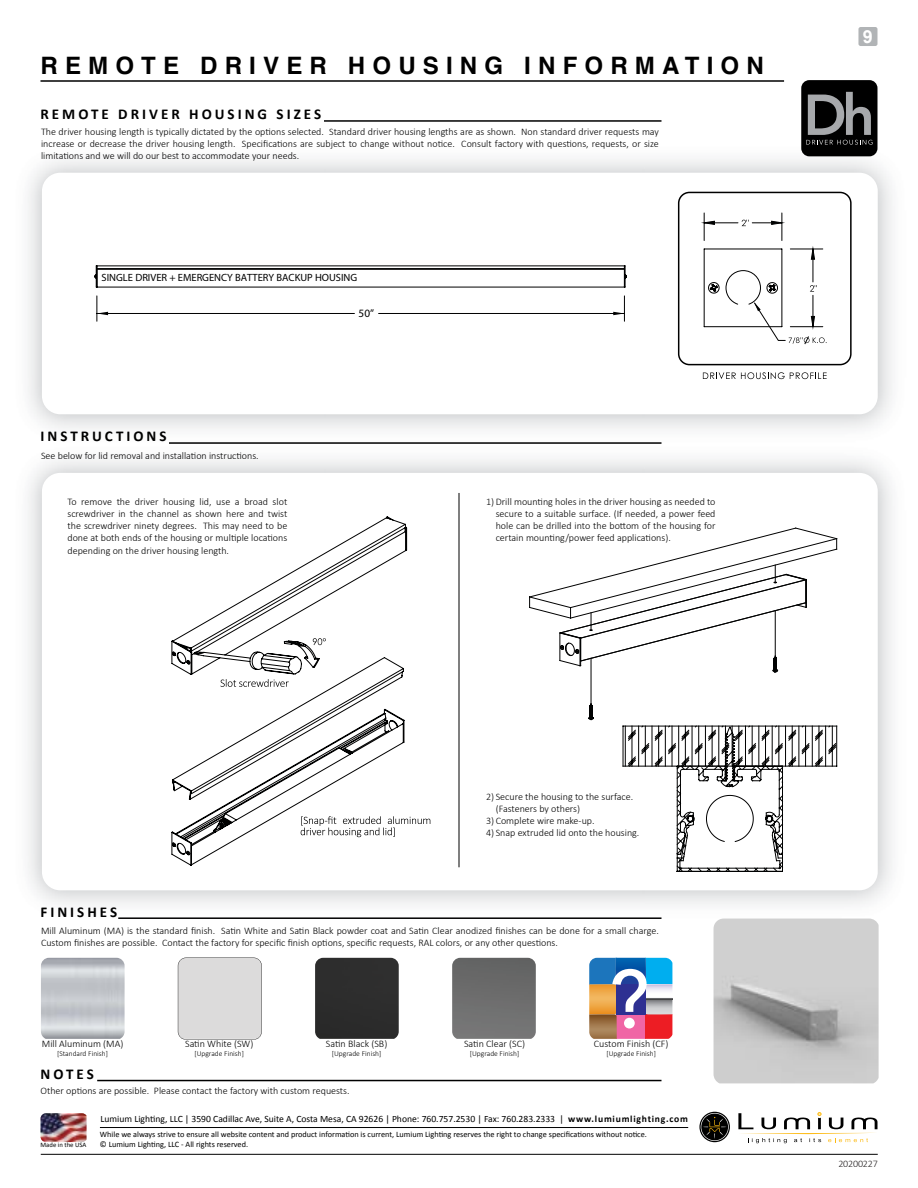
<style>
.page{position:relative;width:918px;height:1188px;background:#fff}
.page>*{position:absolute;margin:0;border:0;box-sizing:border-box;transform-origin:0 0}
.t1{font:700 24px "Helvetica";letter-spacing:.3em;color:#000}
.t2{font:700 18px "Arial";color:#fff}
.t3{font:700 15px "Calibri";letter-spacing:.2em;color:#000}
.t4{font:11.25px "Myriad Pro";color:#000101}
.t5{font:10.5px "Myriad Pro";color:#000}
.t6{font:300 10.05px/12px "Calibri";color:#000;text-align:justify}
.t7{font:300 10.05px "Calibri";letter-spacing:-.02em;color:#231f20}
.t8{font:9.6px "Calibri";color:#000}
.t9{font:8.25px/9.9px "Calibri";color:#000}
.t10{font:300 7.5px "Calibri";color:#000}
.t11{font:6.75px "Calibri";color:#000}
.s1{font-weight:700}
</style>
<div class="page">
<img style="left:41px;top:958px;width:84px;height:81px">
<img style="left:452px;top:958px;width:84px;height:81px">
<div style="left:178px;top:958px;width:84px;height:82px;background:#dcdbdb"></div>
<div style="left:315px;top:958px;width:84px;height:81px;background:#2d2d2d"></div>
<svg style="left:589px;top:958px;width:83px;height:81px;background:#928599"></svg>
<hr style="left:324px;top:120px;width:338px;height:2px;background:#000">
<hr style="left:169px;top:442px;width:493px;height:2px;background:#000">
<hr style="left:459px;top:493px;width:1px;height:374px;background:#000">
<hr style="left:118px;top:917px;width:544px;height:2px;background:#000">
<hr style="left:97px;top:1080px;width:565px;height:1px;background:#000">
<div style="left:801px;top:80px;width:77px;height:76px;background:#000;border-radius:8px"></div>
<svg style="left:806px;top:92px;width:66px;height:53px"></svg>
<div style="left:678px;top:192px;width:174px;height:173px;border:2px solid #000;border-radius:11px"></div>
<svg style="left:704px;top:213px;width:123px;height:132px"></svg>
<svg style="left:703px;top:372px;width:124px;height:7px"></svg>
<svg style="left:171px;top:687px;width:233px;height:179px"></svg>
<svg style="left:171px;top:516px;width:236px;height:171px"></svg>
<svg style="left:301px;top:816px;width:129px;height:21px"></svg>
<svg style="left:651px;top:538px;width:186px;height:27px"></svg>
<svg style="left:529px;top:565px;width:278px;height:155px"></svg>
<svg style="left:623px;top:726px;width:214px;height:146px"></svg>
<hr style="left:379px;top:313px;width:245px;height:1px;background:#000101">
<hr style="left:97px;top:313px;width:257px;height:1px;background:#000101">
<svg style="left:613px;top:296px;width:12px;height:25px"></svg>
<svg style="left:97px;top:296px;width:11px;height:25px"></svg>
<svg style="left:95px;top:265px;width:532px;height:22px"></svg>
<svg style="left:699px;top:1112px;width:31px;height:30px"></svg>
<svg style="left:701px;top:1113px;width:28px;height:28px"></svg>
<svg style="left:701px;top:1114px;width:27px;height:26px"></svg>
<svg style="left:703px;top:1117px;width:24px;height:22px"></svg>
<svg style="left:738px;top:1112px;width:140px;height:31px"></svg>
<img style="left:41px;top:1113px;width:46px;height:29px">
<hr style="left:100px;top:1127px;width:588px;height:1px;background:#000">
<img style="left:714px;top:919px;width:165px;height:164px">
<hr style="left:41px;top:1154px;width:837px;height:1px;background:#000">
<hr style="left:40px;top:80px;width:744px;height:2px;background:#000">
<div style="left:858px;top:27px;width:19px;height:19px;background:#b1b4b6;border-radius:2px"></div>
<h1 class="t1" style="left:40px;top:46px;width:725px">REMOTE DRIVER HOUSING INFORMATION</h1>
<h3 class="t3" style="left:40px;top:104px;width:282px">REMOTE DRIVER HOUSING SIZES</h3>
<p class="t6" style="left:41px;top:126px;width:619px">The driver housing length is typically dictated by the options selected. Standard driver housing lengths are as shown. Non standard driver requests may increase or decrease the driver housing length. Specifications are subject to change without notice. Consult factory with questions, requests, or size limitations and we will do our best to accommodate your needs.</p>
<p class="t5" style="left:102px;top:271px;width:257px">SINGLE DRIVER + EMERGENCY BATTERY BACKUP HOUSING</p>
<h3 class="t3" style="left:40px;top:426px;width:128px">INSTRUCTIONS</h3>
<p class="t6" style="left:41px;top:449px;width:219px">See below for lid removal and installation instructions.</p>
<p class="t4" style="left:359px;top:306px;width:17px">50”</p>
<p class="t6" style="left:68px;top:496px;width:221px">To remove the driver housing lid, use a broad slot screwdriver in the channel as shown here and twist the screwdriver ninety degrees. This may need to be done at both ends of the housing or multiple locations depending on the driver housing length.</p>
<p class="t6" style="left:496px;top:496px;width:221px;text-indent:-10px">1) Drill mounting holes in the driver housing as needed to secure to a suitable surface. (If needed, a power feed hole can be drilled into the bottom of the housing for certain mounting/power feed applications).</p>
<h2 class="t2" style="left:863px;top:25px;width:12px">9</h2>
<h3 class="t3" style="left:40px;top:901px;width:78px">FINISHES</h3>
<p class="t6" style="left:496px;top:790px;width:139px;text-indent:-10px">2) Secure the housing to the surface. (Fasteners by others)</p>
<p class="t6" style="left:486px;top:815px;width:110px">3) Complete wire make-up.</p>
<p class="t6" style="left:486px;top:827px;width:155px">4) Snap extruded lid onto the housing.</p>
<p class="t6" style="left:41px;top:924px;width:619px">Mill Aluminum (MA) is the standard finish. Satin White and Satin Black powder coat and Satin Clear anodized finishes can be done for a small charge.<br>Custom finishes are possible. Contact the factory for specific finish options, specific requests, RAL colors, or any other questions.</p>
<p class="t6" style="left:42px;top:1038px;width:83px">Mill Aluminum (MA)</p>
<p class="t10" style="left:57px;top:1049px;width:52px">[Standard Finish]</p>
<h3 class="t3" style="left:40px;top:1063px;width:55px">NOTES</h3>
<p class="t6" style="left:185px;top:1038px;width:70px">Satin White (SW)</p>
<p class="t10" style="left:195px;top:1049px;width:51px">[Upgrade Finish]</p>
<p class="t6" style="left:326px;top:1038px;width:63px">Satin Black (SB)</p>
<p class="t10" style="left:332px;top:1049px;width:51px">[Upgrade Finish]</p>
<p class="t6" style="left:40px;top:1085px;width:311px">Other options are possible. Please contact the factory with custom requests.</p>
<p class="t6" style="left:464px;top:1038px;width:63px">Satin Clear (SC)</p>
<p class="t10" style="left:470px;top:1049px;width:51px">[Upgrade Finish]</p>
<p class="t6" style="left:594px;top:1038px;width:76px">Custom Finish (CF)</p>
<p class="t10" style="left:607px;top:1049px;width:51px">[Upgrade Finish]</p>
<p class="t11" style="left:40px;top:1140px;width:47px">Made in the USA</p>
<p class="t8" style="left:101px;top:1112px;width:589px">Lumium Lighting, LLC | 3590 Cadillac Ave, Suite A, Costa Mesa, CA 92626 | Phone: 760.757.2530 | Fax: 760.283.2333 | <span class="s1">www.lumiumlighting.com</span></p>
<p class="t9" style="left:100px;top:1129px;width:549px">While we always strive to ensure all website content and product information is current, Lumium Lighting reserves the right to change specifications without notice. © Lumium Lighting, LLC - All rights reserved.</p>
<p class="t7" style="left:838px;top:1158px;width:41px">20200227</p>
</div>
